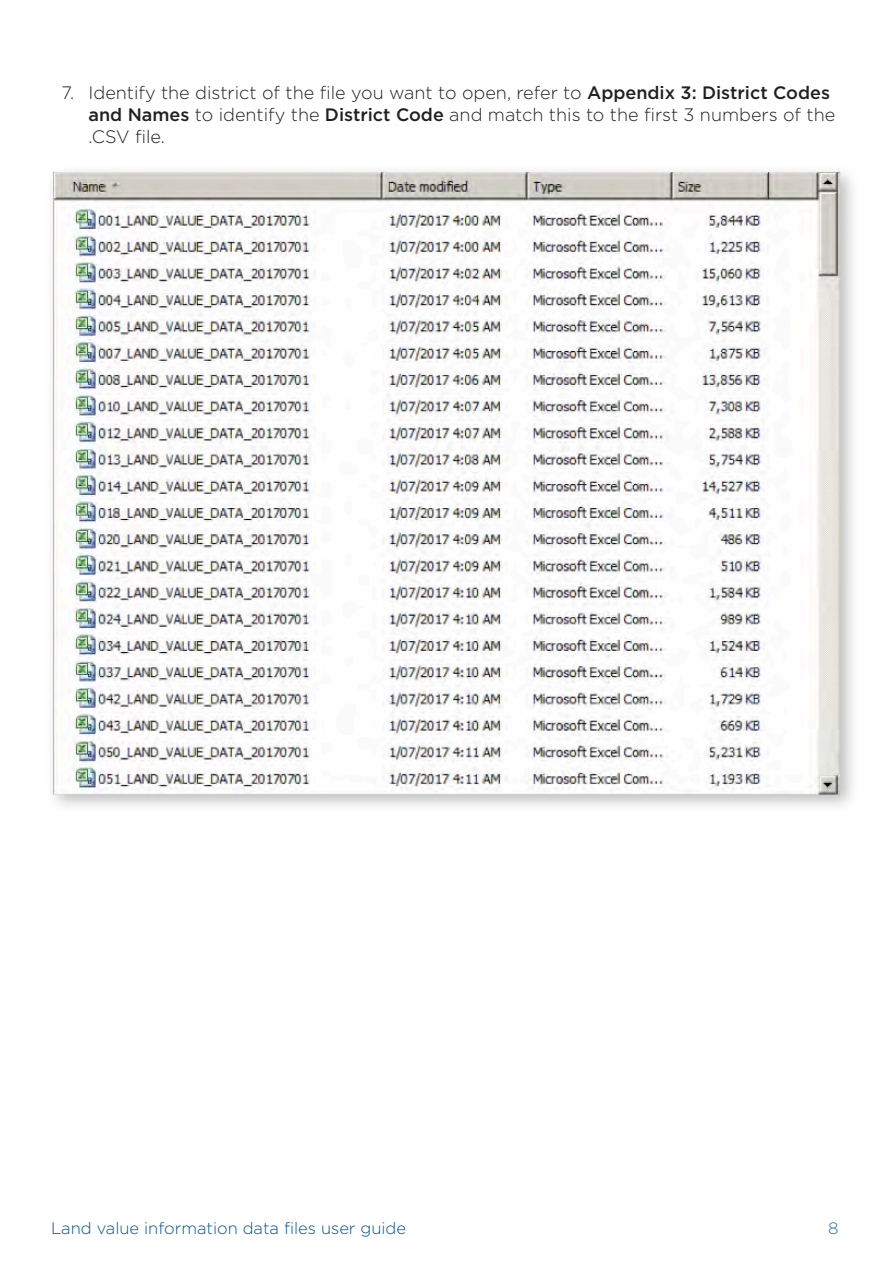
<style>
.page{position:relative;width:893px;height:1263px;background:#fff}
.page>*{position:absolute;margin:0;border:0;box-sizing:border-box;transform-origin:0 0}
.Indented_numbers{font:300 18px/21.8px "Gotham";color:#231f20}
.t1{font:300 16.5px "Gotham";color:#005595}
.t2{font:300 16.5px "Gotham";color:#1d75a9}
.s1{font-weight:500}
</style>
<div class="page">
<div style="left:45px;top:164px;width:815px;height:650px;background:#231f20;opacity:.3"></div>
<img style="left:52px;top:171px;width:789px;height:624px">
<p class="Indented_numbers" style="left:89px;top:82px;width:748px;text-indent:-27px">7. Identify the district of the file you want to open, refer to <span class="s1">Appendix 3: District Codes and Names</span> to identify the <span class="s1">District Code</span> and match this to the first 3 numbers of the .CSV file.</p>
<p class="t1" style="left:51px;top:1217px;width:357px">Land value information data files user guide</p>
<p class="t2" style="left:828px;top:1217px;width:12px">8</p>
</div>
